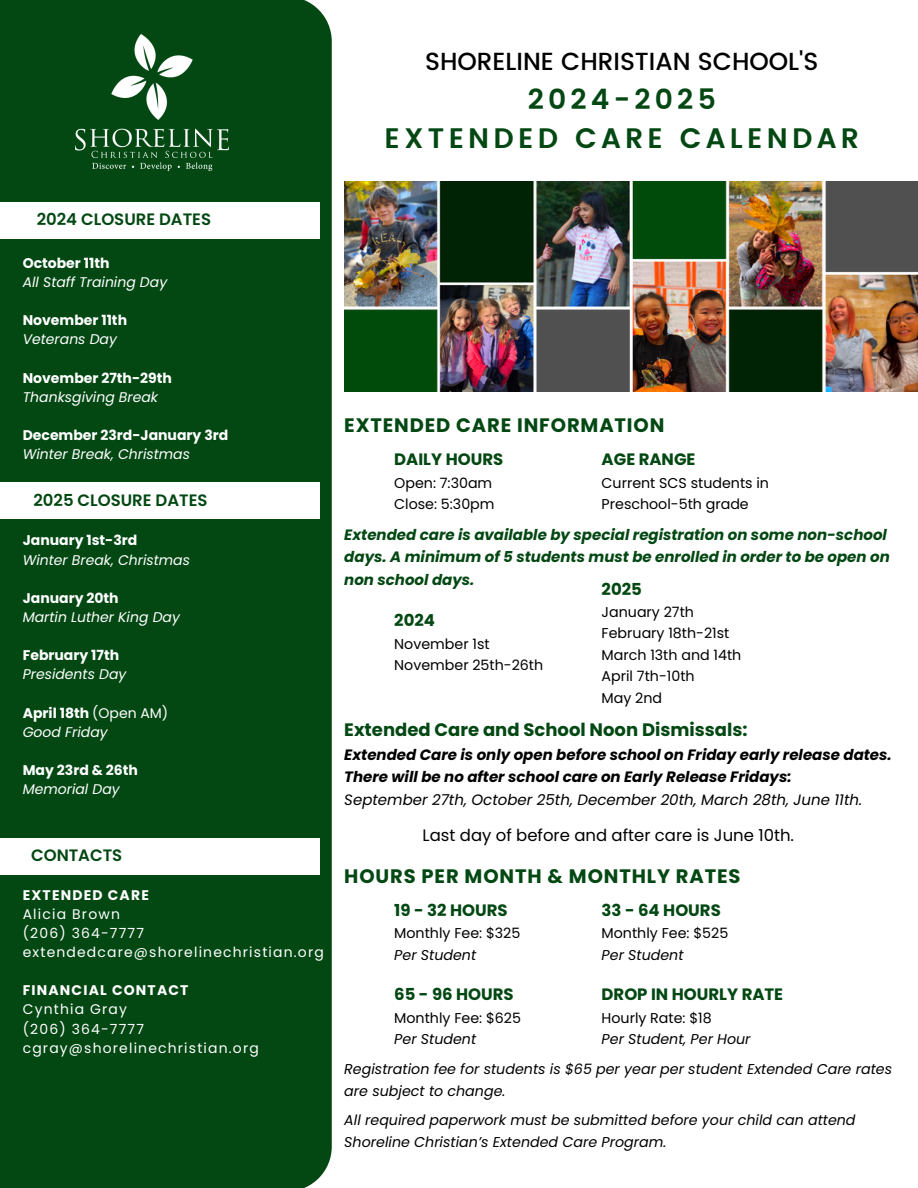
<style>
.page{position:relative;width:918px;height:1188px;background:#fff}
.page>*{position:absolute;margin:0;border:0;box-sizing:border-box;transform-origin:0 0}
.t1{font:600 28.2px/39.3px "Poppins";letter-spacing:.15em;color:#034813;text-align:center}
.t2{font:500 24.75px "Poppins";color:#000}
.t3{font:700 19.5px "Poppins";letter-spacing:.045em;color:#034813}
.t4{font:700 18px "Poppins";color:#034813}
.t5{font:700 16.5px "Poppins";color:#034813}
.t6{font:600 16.5px "Poppins";color:#034813}
.t7{font:16.5px "Poppins";color:#000}
.t8{font:italic 700 15px/22.5px "Poppins";color:#000}
.t9{font:italic 700 15px/22.5px "Poppins";color:#034813}
.t10{font:italic 14.25px/22px "Poppins";color:#000}
.t11{font:14.25px/21.3px "Poppins";color:#000}
.t12{font:italic 13.95px "Poppins";color:#fff}
.t13{font:700 13.95px "Poppins";color:#fff}
.t14{font:13.95px/19.2px "Poppins";letter-spacing:.085em;color:#fff}
.t15{font:700 13.95px "Poppins";letter-spacing:.085em;color:#fff}
.s1{font-weight:400}
</style>
<div class="page">
<div style="left:0;top:0;width:332px;height:1188px;background:#034813"></div>
<img style="left:344px;top:181px;width:574px;height:211px">
<div style="left:0;top:203px;width:320px;height:36px;background:#fff"></div>
<div style="left:0;top:482px;width:320px;height:36px;background:#fff"></div>
<div style="left:0;top:838px;width:320px;height:36px;background:#fff"></div>
<img style="left:76px;top:35px;width:153px;height:137px">
<h2 class="t2" style="left:425px;top:47px;width:395px">SHORELINE CHRISTIAN SCHOOL'S</h2>
<h1 class="t1" style="left:384px;top:80px;width:476px">2024-2025<br>EXTENDED CARE CALENDAR</h1>
<p class="t6" style="left:37px;top:208px;width:176px">2024 CLOSURE DATES</p>
<p class="t13" style="left:23px;top:253px;width:88px">October 11th</p>
<h4 class="t12" style="left:23px;top:272px;width:146px">All Staff Training Day</h4>
<p class="t13" style="left:23px;top:311px;width:106px">November 11th</p>
<p class="t12" style="left:23px;top:330px;width:96px">Veterans Day</p>
<p class="t13" style="left:23px;top:368px;width:151px">November 27th-29th</p>
<p class="t12" style="left:23px;top:387px;width:137px">Thanksgiving Break</p>
<p class="t13" style="left:23px;top:425px;width:207px">December 23rd-January 3rd</p>
<p class="t12" style="left:23px;top:444px;width:169px">Winter Break, Christmas</p>
<h4 class="t6" style="left:33px;top:488px;width:176px">2025 CLOSURE DATES</h4>
<p class="t13" style="left:23px;top:531px;width:116px">January 1st-3rd</p>
<p class="t12" style="left:23px;top:550px;width:169px">Winter Break, Christmas</p>
<p class="t13" style="left:23px;top:588px;width:97px">January 20th</p>
<p class="t12" style="left:23px;top:607px;width:159px">Martin Luther King Day</p>
<p class="t13" style="left:23px;top:646px;width:98px">February 17th</p>
<p class="t12" style="left:23px;top:665px;width:105px">Presidents Day</p>
<p class="t13" style="left:23px;top:703px;width:147px">April 18th <span class="s1">(Open AM)</span></p>
<p class="t12" style="left:23px;top:722px;width:86px">Good Friday</p>
<p class="t13" style="left:23px;top:760px;width:117px">May 23rd &amp; 26th</p>
<p class="t12" style="left:23px;top:779px;width:99px">Memorial Day</p>
<h4 class="t6" style="left:31px;top:843px;width:93px">CONTACTS</h4>
<p class="t15" style="left:23px;top:885px;width:128px">EXTENDED CARE</p>
<p class="t14" style="left:23px;top:904px;width:303px">Alicia Brown<br>(206) 364-7777 extendedcare@shorelinechristian.org</p>
<p class="t15" style="left:23px;top:981px;width:167px">FINANCIAL CONTACT</p>
<p class="t14" style="left:23px;top:1000px;width:238px">Cynthia Gray<br>(206) 364-7777 cgray@shorelinechristian.org</p>
<h3 class="t3" style="left:344px;top:412px;width:322px">EXTENDED CARE INFORMATION</h3>
<h5 class="t5" style="left:394px;top:448px;width:110px">DAILY HOURS</h5>
<p class="t11" style="left:394px;top:472px;width:100px">Open: 7:30am</p>
<p class="t11" style="left:394px;top:493px;width:102px">Close: 5:30pm</p>
<p class="t5" style="left:602px;top:448px;width:95px">AGE RANGE</p>
<p class="t11" style="left:602px;top:472px;width:169px">Current SCS students in<br>Preschool-5th grade</p>
<p class="t9" style="left:344px;top:523px;width:547px">Extended care is available by special registration on some non-school days. A minimum of 5 students must be enrolled in order to be open on non school days.</p>
<p class="t5" style="left:602px;top:577px;width:42px">2025</p>
<p class="t11" style="left:602px;top:601px;width:94px">January 27th</p>
<h6 class="t11" style="left:602px;top:623px;width:129px">February 18th-21st</h6>
<h6 class="t11" style="left:602px;top:644px;width:141px">March 13th and 14th</h6>
<h3 class="t11" style="left:602px;top:666px;width:95px">April 7th-10th</h3>
<p class="t11" style="left:602px;top:687px;width:62px">May 2nd</p>
<p class="t5" style="left:394px;top:609px;width:42px">2024</p>
<p class="t11" style="left:394px;top:633px;width:97px">November 1st</p>
<p class="t11" style="left:394px;top:654px;width:150px">November 25th-26th</p>
<p class="t4" style="left:344px;top:717px;width:405px">Extended Care and School Noon Dismissals:</p>
<p class="t8" style="left:344px;top:743px;width:549px">Extended Care is only open before school on Friday early release dates.<br>There will be no after school care on Early Release Fridays:<br><span class="s1">September 27th, October 25th, December 20th, March 28th, June 11th.</span></p>
<p class="t7" style="left:423px;top:824px;width:373px">Last day of before and after care is June 10th.</p>
<p class="t3" style="left:344px;top:862px;width:398px">HOURS PER MONTH &amp; MONTHLY RATES</p>
<p class="t5" style="left:394px;top:898px;width:115px">19 - 32 HOURS</p>
<p class="t11" style="left:394px;top:923px;width:128px">Monthly Fee: $325</p>
<p class="t10" style="left:394px;top:944px;width:83px">Per Student</p>
<p class="t5" style="left:394px;top:983px;width:121px">65 - 96 HOURS</p>
<p class="t11" style="left:394px;top:1007px;width:128px">Monthly Fee: $625</p>
<p class="t10" style="left:394px;top:1028px;width:83px">Per Student</p>
<p class="t5" style="left:602px;top:898px;width:121px">33 - 64 HOURS</p>
<p class="t11" style="left:602px;top:923px;width:128px">Monthly Fee: $525</p>
<p class="t10" style="left:602px;top:944px;width:83px">Per Student</p>
<p class="t5" style="left:602px;top:983px;width:183px">DROP IN HOURLY RATE</p>
<p class="t11" style="left:602px;top:1007px;width:112px">Hourly Rate: $18</p>
<p class="t10" style="left:602px;top:1028px;width:151px">Per Student, Per Hour</p>
<p class="t10" style="left:344px;top:1058px;width:549px">Registration fee for students is $65 per year per student Extended Care rates are subject to change.</p>
<p class="t10" style="left:344px;top:1109px;width:513px">All required paperwork must be submitted before your child can attend<br>Shoreline Christian’s Extended Care Program.</p>
</div>
